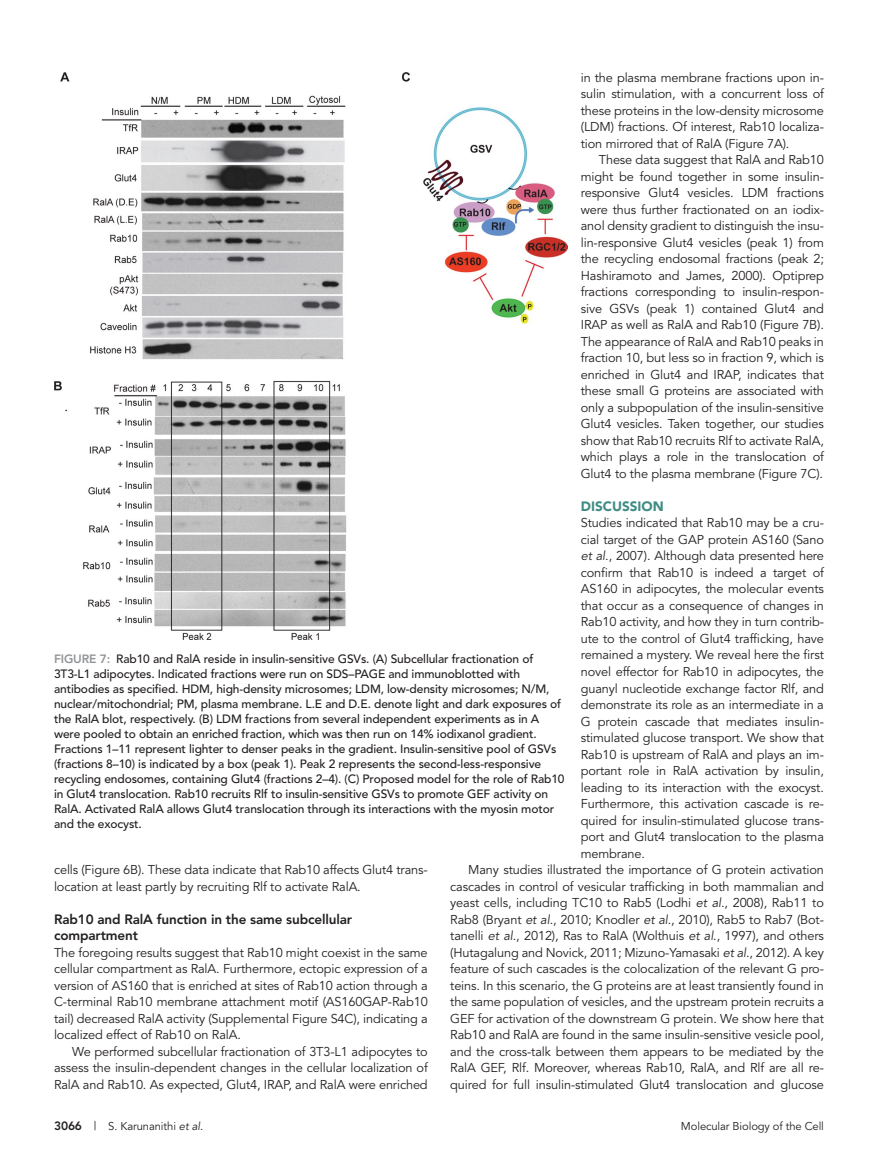
<style>
.page{position:relative;width:878px;height:1175px;background:#fff}
.page>*{position:absolute;margin:0;border:0;box-sizing:border-box;transform-origin:0 0}
.t1{font:800 13.5px/16.5px "Avenir";letter-spacing:-.01em;color:#231f20}
.t2{font:900 13.5px "Avenir";color:#3e8c83}
.Para{font:12.75px/16.5px "Avenir";letter-spacing:-.01em;color:#231f20;text-align:justify}
.ParaFL{font:12.75px/16.5px "Avenir";letter-spacing:-.01em;color:#231f20;text-align:justify}
.FigCaption{font:500 12px/15px "Avenir";letter-spacing:-.01em;color:#231f20}
.t3{font:11.25px "Avenir";letter-spacing:-.01em;color:#231f20}
.s1{font-style:italic}
.s2{font-weight:800;color:#939598}
.s3{font-weight:800;font-size:12px}
.s4{font-size:12px}
</style>
<div class="page">
<img style="left:54px;top:72px;width:513px;height:567px">
<p class="Para" style="left:580px;top:69px;width:245px">in the plasma membrane fractions upon in&shy;sulin stimulation, with a concurrent loss of these proteins in the low-density microsome (LDM) fractions. Of interest, Rab10 localiza&shy;tion mirrored that of RalA (Figure 7A).</p>
<p class="Para" style="left:580px;top:152px;width:245px;text-indent:18px">These data suggest that RalA and Rab10 might be found together in some insulin&shy;responsive Glut4 vesicles. LDM fractions were thus further fractionated on an iodix&shy;anol density gradient to distinguish the insu&shy;lin-responsive Glut4 vesicles (peak 1) from the recycling endosomal fractions (peak 2; Hashiramoto and James, 2000). Optiprep fractions corresponding to insulin-respon&shy;sive GSVs (peak 1) contained Glut4 and IRAP as well as RalA and Rab10 (Figure 7B).<br>The appearance of RalA and Rab10 peaks in fraction 10, but less so in fraction 9, which is enriched in Glut4 and IRAP, indicates that these small G proteins are associated with only a subpopulation of the insulin-sensitive Glut4 vesicles. Taken together, our studies show that Rab10 recruits Rlf to activate RalA, which plays a role in the translocation of Glut4 to the plasma membrane (Figure 7C).</p>
<h1 class="t2" style="left:580px;top:498px;width:84px">DISCUSSION</h1>
<p class="ParaFL" style="left:580px;top:515px;width:245px">Studies indicated that Rab10 may be a cru&shy;cial target of the GAP protein AS160 (Sano <span class="s1">et al</span>., 2007). Although data presented here confirm that Rab10 is indeed a target of AS160 in adipocytes, the molecular events that occur as a consequence of changes in Rab10 activity, and how they in turn contrib&shy;ute to the control of Glut4 trafficking, have remained a mystery. We reveal here the first novel effector for Rab10 in adipocytes, the guanyl nucleotide exchange factor Rlf, and demonstrate its role as an intermediate in a G protein cascade that mediates insulin&shy;stimulated glucose transport. We show that Rab10 is upstream of RalA and plays an im&shy;portant role in RalA activation by insulin, leading to its interaction with the exocyst.<br>Furthermore, this activation cascade is re&shy;quired for insulin-stimulated glucose trans&shy;port and Glut4 translocation to the plasma membrane.</p>
<p class="Para" style="left:450px;top:861px;width:375px;text-indent:18px">Many studies illustrated the importance of G protein activation cascades in control of vesicular trafficking in both mammalian and yeast cells, including TC10 to Rab5 (Lodhi <span class="s1">et al</span>., 2008), Rab11 to Rab8 (Bryant <span class="s1">et al</span>., 2010; Knodler <span class="s1">et al</span>., 2010), Rab5 to Rab7 (Bot&shy;tanelli <span class="s1">et al</span>., 2012), Ras to RalA (Wolthuis <span class="s1">et al</span>., 1997), and others (Hutagalung and Novick, 2011; Mizuno-Yamasaki <span class="s1">et al</span>., 2012). A key feature of such cascades is the colocalization of the relevant G pro&shy;teins. In this scenario, the G proteins are at least transiently found in the same population of vesicles, and the upstream protein recruits a GEF for activation of the downstream G protein. We show here that Rab10 and RalA are found in the same insulin-sensitive vesicle pool, and the cross-talk between them appears to be mediated by the RalA GEF, Rlf. Moreover, whereas Rab10, RalA, and Rlf are all re&shy;quired for full insulin-stimulated Glut4 translocation and glucose</p>
<p class="FigCaption" style="left:54px;top:652px;width:512px"><span class="s2">FIGURE 7:</span> Rab10 and RalA reside in insulin-sensitive GSVs. (A) Subcellular fractionation of 3T3-L1 adipocytes. Indicated fractions were run on SDS–PAGE and immunoblotted with antibodies as specified. HDM, high-density microsomes; LDM, low-density microsomes; N/M, nuclear/mitochondrial; PM, plasma membrane. L.E and D.E. denote light and dark exposures of the RalA blot, respectively. (B) LDM fractions from several independent experiments as in A were pooled to obtain an enriched fraction, which was then run on 14% iodixanol gradient.<br>Fractions 1–11 represent lighter to denser peaks in the gradient. Insulin-sensitive pool of GSVs (fractions 8–10) is indicated by a box (peak 1). Peak 2 represents the second-less-responsive recycling endosomes, containing Glut4 (fractions 2–4). (C) Proposed model for the role of Rab10 in Glut4 translocation. Rab10 recruits Rlf to insulin-sensitive GSVs to promote GEF activity on RalA. Activated RalA allows Glut4 translocation through its interactions with the myosin motor and the exocyst.</p>
<p class="ParaFL" style="left:54px;top:861px;width:375px">cells (Figure 6B). These data indicate that Rab10 affects Glut4 trans&shy;location at least partly by recruiting Rlf to activate RalA.</p>
<h2 class="t1" style="left:54px;top:910px;width:300px">Rab10 and RalA function in the same subcellular compartment</h2>
<p class="ParaFL" style="left:54px;top:944px;width:375px">The foregoing results suggest that Rab10 might coexist in the same cellular compartment as RalA. Furthermore, ectopic expression of a version of AS160 that is enriched at sites of Rab10 action through a C-terminal Rab10 membrane attachment motif (AS160GAP-Rab10 tail) decreased RalA activity (Supplemental Figure S4C), indicating a localized effect of Rab10 on RalA.</p>
<p class="Para" style="left:54px;top:1043px;width:375px;text-indent:18px">We performed subcellular fractionation of 3T3-L1 adipocytes to assess the insulin-dependent changes in the cellular localization of RalA and Rab10. As expected, Glut4, IRAP, and RalA were enriched</p>
<p class="t3" style="left:54px;top:1119px;width:151px"><span class="s3">3066</span> <span class="s4">|</span> S. Karunanithi <span class="s1">et al</span>.</p>
<p class="t3" style="left:681px;top:1119px;width:144px">Molecular Biology of the Cell</p>
</div>
